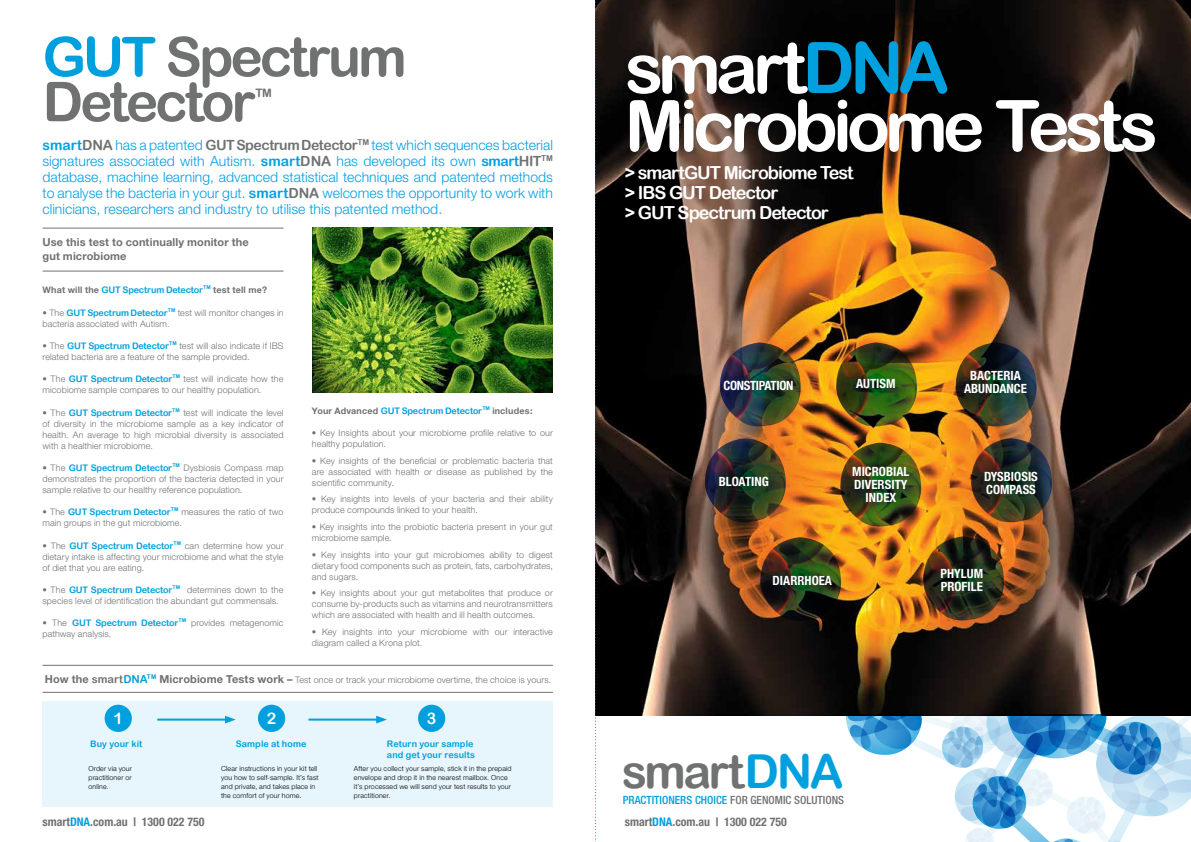
<style>
.page{position:relative;width:1191px;height:842px;background:#fff}
.page>*{position:absolute;margin:0;border:0;box-sizing:border-box;transform-origin:0 0}
.t1{font:71.1px/58px "Arial Rounded MT Bold";letter-spacing:-.075em;color:#fff}
.t2{font:55px/45px "Arial Rounded MT Bold";letter-spacing:-.055em;color:#6f7271}
.t3{font:46.8px "Arial Rounded MT Bold";letter-spacing:-.06em;color:#6f7271}
.t4{font:18px/20px "Arial Rounded MT Bold";letter-spacing:-.06em;color:#fff}
.t5{font:16px "Arial Rounded MT Bold";color:#fff}
.t6{font:300 14px/16px "Helvetica Neue";color:#00a0df;text-align:justify}
.t7{font:700 condensed 12.8px/12.7px "Helvetica Neue";color:#fff;text-align:center}
.t8{font:700 condensed 12.8px "Helvetica Neue";letter-spacing:-.025em;color:#fff}
.t9{font:700 condensed 11.9px "Helvetica Neue";color:#6f7271}
.t10{font:11.7px "Arial Rounded MT Bold";color:#6f7271}
.t11{font:500 condensed 11.3px "Helvetica Neue";color:#00a0df}
.t12{font:700 11px/14px "Helvetica Neue";letter-spacing:.01em;color:#6f7271}
.t13{font:300 9px/11px "Helvetica Neue";letter-spacing:.01em;color:#6f7271}
.t14{font:700 9px "Helvetica Neue";letter-spacing:.02em;color:#6f7271}
.t15{font:9px/11px "Arial Rounded MT Bold";letter-spacing:.01em;color:#00a0df}
.t16{font:300 7px/9px "Helvetica Neue";letter-spacing:.02em;color:#000}
.s1{color:#00a0df}
.s2{font-family:"Arial Rounded MT Bold";font-weight:400}
.s3{font-family:"Arial Rounded MT Bold";font-weight:400;color:#6f7271}
.s4{font-family:"Arial Rounded MT Bold";font-weight:400;color:#00a0df}
.s5{font-weight:700;font-size:11px}
.s6{font-family:"Arial Rounded MT Bold";font-weight:400;font-size:11px}
.s7{font-family:"Arial Rounded MT Bold";font-weight:400;font-size:11px;color:#00a0df}
.s8{color:#6f7271}
</style>
<div class="page">
<img style="left:596px;top:0;width:595px;height:716px">
<img style="left:312px;top:228px;width:240px;height:164px">
<hr style="left:43px;top:228px;width:240px;height:1px;background:#6f7271">
<hr style="left:43px;top:271px;width:240px;height:1px;background:#6f7271">
<svg style="left:613px;top:715px;width:578px;height:127px"></svg>
<div style="left:43px;top:701px;width:510px;height:105px;background:#e6f6fc"></div>
<div style="left:105px;top:705px;width:27px;height:27px;background:#00a0df;border-radius:50%"></div>
<div style="left:258px;top:705px;width:27px;height:27px;background:#00a0df;border-radius:50%"></div>
<div style="left:418px;top:705px;width:27px;height:27px;background:#00a0df;border-radius:50%"></div>
<hr style="left:157px;top:719px;width:72px;height:2px;background:#00a0df">
<svg style="left:225px;top:716px;width:11px;height:7px"></svg>
<hr style="left:308px;top:719px;width:72px;height:2px;background:#00a0df">
<svg style="left:376px;top:716px;width:11px;height:7px"></svg>
<hr style="left:43px;top:665px;width:510px;height:1px;background:#6f7271">
<hr style="left:43px;top:692px;width:510px;height:1px;background:#6f7271">
<img style="left:967px;top:438px;width:85px;height:89px">
<img style="left:832px;top:342px;width:86px;height:89px">
<img style="left:716px;top:342px;width:85px;height:89px">
<img style="left:952px;top:342px;width:85px;height:89px">
<img style="left:701px;top:438px;width:85px;height:89px">
<img style="left:756px;top:537px;width:86px;height:89px">
<img style="left:919px;top:536px;width:86px;height:89px">
<img style="left:837px;top:443px;width:85px;height:88px">
<svg style="left:595px;top:0;width:1px;height:842px"></svg>
<h2 class="t2" style="left:43px;top:34px;width:366px"><span class="s1">GUT</span> Spectrum<br>Detector</h2>
<p class="t10" style="left:255px;top:86px;width:18px">TM</p>
<p class="t6" style="left:43px;top:136px;width:512px"><span class="s2">smart</span><span class="s3">DNA</span> has a patented <span class="s3">GUT Spectrum Detector</span><sup>TM</sup> test which sequences bacterial signatures associated with Autism. <span class="s2">smart</span><span class="s3">DNA</span> has developed its own <span class="s2">smart</span><span class="s3">HIT</span><sup>TM </sup>database, machine learning, advanced statistical techniques and patented methods to analyse the bacteria in your gut. <span class="s2">smart</span><span class="s3">DNA</span> welcomes the opportunity to work with clinicians, researchers and industry to utilise this patented method.</p>
<p class="t12" style="left:43px;top:235px;width:208px">Use this test to continually monitor the gut microbiome</p>
<p class="t14" style="left:43px;top:284px;width:226px">What will the <span class="s4">GUT Spectrum Detector</span><sup>TM</sup> test tell me?</p>
<p class="t13" style="left:43px;top:307px;width:242px">• The <span class="s4">GUT Spectrum Detector</span><sup>TM</sup> test will monitor changes in bacteria associated with Autism.</p>
<p class="t13" style="left:43px;top:340px;width:242px">• The <span class="s4">GUT Spectrum Detector</span><sup>TM</sup> test will also indicate if IBS related bacteria are a feature of the sample provided.</p>
<p class="t13" style="left:43px;top:373px;width:242px">• The <span class="s4">GUT Spectrum Detector</span><sup>TM</sup> test will indicate how the micobiome sample compares to our healthy population.</p>
<p class="t13" style="left:43px;top:407px;width:242px;text-align:justify">• The <span class="s4">GUT Spectrum Detector</span><sup>TM</sup> test will indicate the level of diversity in the microbiome sample as a key indicator of health. An average to high microbial diversity is associated with a healthier microbiome.</p>
<p class="t13" style="left:43px;top:462px;width:242px;text-align:justify">• The <span class="s4">GUT Spectrum Detector</span><sup>TM</sup> Dysbiosis Compass map demonstrates the proportion of the bacteria detected in your sample relative to our healthy reference population.</p>
<p class="t13" style="left:43px;top:506px;width:242px">• The <span class="s4">GUT Spectrum Detector</span><sup>TM</sup> measures the ratio of two main groups in the gut microbiome.</p>
<p class="t13" style="left:43px;top:540px;width:242px;text-align:justify">• The <span class="s4">GUT Spectrum Detector</span><sup>TM</sup> can determine how your dietary intake is affecting your microbiome and what the style of diet that you are eating.</p>
<p class="t13" style="left:43px;top:584px;width:242px">• The <span class="s4">GUT Spectrum Detector</span><sup>TM</sup> determines down to the species level of identification the abundant gut commensals.</p>
<p class="t13" style="left:43px;top:617px;width:242px">• The <span class="s4">GUT Spectrum Detector</span><sup>TM</sup> provides metagenomic pathway analysis.</p>
<p class="t14" style="left:312px;top:405px;width:222px">Your Advanced <span class="s4">GUT Spectrum Detector</span><sup>TM</sup> includes:</p>
<p class="t13" style="left:312px;top:427px;width:242px">• Key Insights about your microbiome profile relative to our healthy population.</p>
<p class="t13" style="left:312px;top:455px;width:242px;text-align:justify">• Key insights of the beneficial or problematic bacteria that are associated with health or disease as published by the scientific community.</p>
<p class="t13" style="left:312px;top:493px;width:242px">• Key insights into levels of your bacteria and their ability produce compounds linked to your health.</p>
<p class="t13" style="left:312px;top:521px;width:242px">• Key insights into the probiotic bacteria present in your gut microbiome sample.</p>
<p class="t13" style="left:312px;top:549px;width:242px;text-align:justify">• Key insights into your gut microbiomes ability to digest dietary food components such as protein, fats, carbohydrates, and sugars.</p>
<p class="t13" style="left:312px;top:587px;width:242px;text-align:justify">• Key insights about your gut metabolites that produce or consume by-products such as vitamins and neurotransmitters which are associated with health and ill health outcomes.</p>
<p class="t13" style="left:312px;top:626px;width:242px">• Key insights into your microbiome with our interactive diagram called a Krona plot.</p>
<p class="t13" style="left:45px;top:674px;width:508px"><span class="s5">How the</span> <span class="s6">smart</span><span class="s7">DNA</span><sup>TM</sup> <span class="s5">Microbiome Tests work –</span> Test once or track your microbiome overtime, the choice is yours.</p>
<h3 class="t5" style="left:113px;top:708px;width:11px">1</h3>
<h3 class="t5" style="left:267px;top:708px;width:11px">2</h3>
<h3 class="t5" style="left:427px;top:708px;width:11px">3</h3>
<p class="t15" style="left:90px;top:738px;width:54px">Buy your kit</p>
<p class="t15" style="left:236px;top:738px;width:72px">Sample at home</p>
<p class="t15" style="left:387px;top:738px;width:90px">Return your sample and get your results</p>
<p class="t16" style="left:221px;top:764px;width:99px">Clear instructions in your kit tell you how to self-sample. It’s fast and private, and takes place in the comfort of your home.</p>
<p class="t16" style="left:354px;top:764px;width:159px">After you collect your sample, stick it in the prepaid envelope and drop it in the nearest mailbox. Once it’s processed we will send your test results to your practitioner.</p>
<p class="t16" style="left:88px;top:764px;width:45px;text-align:justify">Order via your practitioner or online.</p>
<h3 class="t9" style="left:43px;top:814px;width:164px">smart<span class="s1">DNA</span>.com.au | 1300 022 750</h3>
<h1 class="t1" style="left:625px;top:38px;width:535px">smart<span class="s1">DNA<br></span>Microbiome Tests</h1>
<h3 class="t4" style="left:625px;top:162px;width:230px">&gt; smartGUT Microbiome Test &gt; IBS GUT Detector<br>&gt; GUT Spectrum Detector</h3>
<h3 class="t8" style="left:723px;top:378px;width:71px">CONSTIPATION</h3>
<h3 class="t7" style="left:856px;top:377px;width:41px">AUTISM</h3>
<h3 class="t7" style="left:964px;top:369px;width:64px">BACTERIA<br>ABUNDANCE</h3>
<h3 class="t7" style="left:852px;top:465px;width:59px">MICROBIAL<br>DIVERSITY<br>INDEX</h3>
<h3 class="t7" style="left:719px;top:475px;width:52px">BLOATING</h3>
<h3 class="t7" style="left:984px;top:470px;width:55px;text-align:left">DYSBIOSIS<br>COMPASS</h3>
<h3 class="t7" style="left:772px;top:574px;width:61px">DIARRHOEA</h3>
<h3 class="t7" style="left:940px;top:567px;width:44px;text-align:left">PHYLUM<br>PROFILE</h3>
<h3 class="t3" style="left:622px;top:744px;width:349px">smart<span class="s1">DNA</span>global</h3>
<p class="t11" style="left:623px;top:793px;width:223px">PRACTITIONERS CHOICE <span class="s8">FOR GENOMIC SOLUTIONS</span></p>
<h3 class="t9" style="left:625px;top:814px;width:164px">smart<span class="s1">DNA</span>.com.au | 1300 022 750</h3>
</div>
